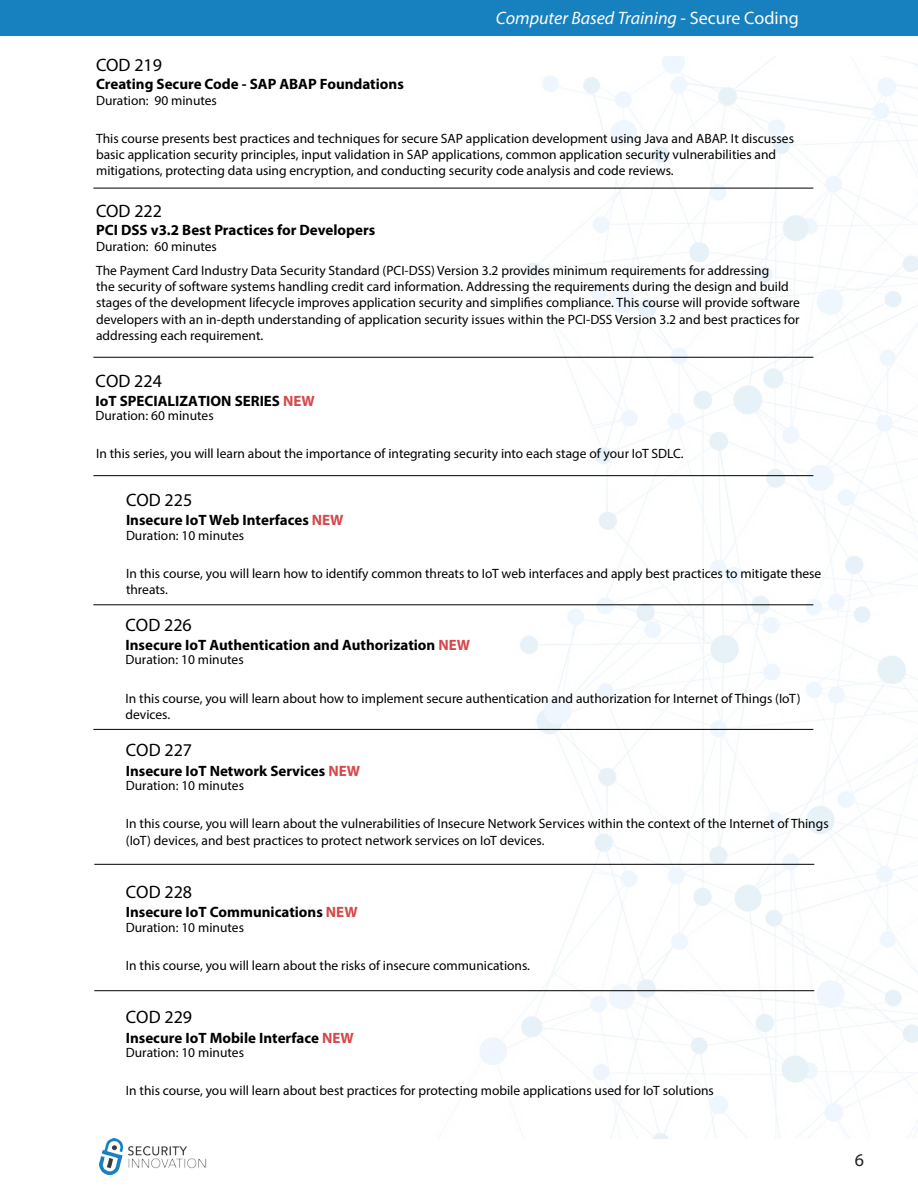
<style>
.page{position:relative;width:918px;height:1188px;background:#fff}
.page>*{position:absolute;margin:0;border:0;box-sizing:border-box;transform-origin:0 0}
.t1{font:18px "Myriad Pro";color:#000}
.t2{font:italic 18px "Myriad Pro";color:#fdfdfd}
.t3{font:18px "Myriad Pro";color:#231f20}
.t4{font:700 15px "Myriad Pro";color:#000}
.t5{font:13.5px/16.2px "Myriad Pro";color:#000}
.s1{font-style:normal}
.s2{color:#d6484b}
</style>
<div class="page">
<img style="left:99px;top:1139px;width:108px;height:35px">
<img style="left:410px;top:57px;width:507px;height:1082px">
<div style="left:0;top:0;width:918px;height:36px;background:#1780bf"></div>
<hr style="left:93px;top:188px;width:720px;height:1px;background:#000">
<hr style="left:93px;top:357px;width:720px;height:1px;background:#000">
<hr style="left:93px;top:475px;width:720px;height:1px;background:#000">
<hr style="left:93px;top:729px;width:720px;height:1px;background:#000">
<hr style="left:93px;top:605px;width:720px;height:1px;background:#000">
<hr style="left:94px;top:990px;width:720px;height:1px;background:#000">
<hr style="left:94px;top:864px;width:720px;height:1px;background:#000">
<h1 class="t2" style="left:496px;top:6px;width:304px">Computer Based Training <span class="s1">- Secure Coding</span></h1>
<h1 class="t1" style="left:96px;top:54px;width:67px">COD 219</h1>
<p class="t4" style="left:96px;top:74px;width:309px">Creating Secure Code - SAP ABAP Foundations</p>
<p class="t5" style="left:96px;top:92px;width:122px">Duration: 90 minutes</p>
<p class="t5" style="left:96px;top:130px;width:699px">This course presents best practices and techniques for secure SAP application development using Java and ABAP. It discusses basic application security principles, input validation in SAP applications, common application security vulnerabilities and mitigations, protecting data using encryption, and conducting security code analysis and code reviews.</p>
<h1 class="t1" style="left:96px;top:200px;width:67px">COD 222</h1>
<p class="t4" style="left:96px;top:220px;width:281px">PCI DSS v3.2 Best Practices for Developers</p>
<p class="t5" style="left:96px;top:234px;width:675px;line-height:24.2px">Duration: 60 minutes<br>The Payment Card Industry Data Security Standard (PCI-DSS) Version 3.2 provides minimum requirements for addressing</p>
<p class="t5" style="left:96px;top:278px;width:705px">the security of software systems handling credit card information. Addressing the requirements during the design and build stages of the development lifecycle improves application security and simplifies compliance. This course will provide software developers with an in-depth understanding of application security issues within the PCI-DSS Version 3.2 and best practices for addressing each requirement.</p>
<h1 class="t1" style="left:96px;top:369px;width:68px">COD 224</h1>
<p class="t4" style="left:96px;top:391px;width:221px">IoT SPECIALIZATION SERIES <span class="s2">NEW</span></p>
<p class="t5" style="left:96px;top:407px;width:120px">Duration: 60 minutes</p>
<p class="t5" style="left:96px;top:445px;width:589px">In this series, you will learn about the importance of integrating security into each stage of your IoT SDLC.</p>
<h1 class="t1" style="left:126px;top:489px;width:68px">COD 225</h1>
<p class="t4" style="left:126px;top:511px;width:219px">Insecure IoT Web Interfaces <span class="s2">NEW</span></p>
<p class="t5" style="left:126px;top:527px;width:120px">Duration: 10 minutes</p>
<p class="t5" style="left:126px;top:565px;width:697px">In this course, you will learn how to identify common threats to IoT web interfaces and apply best practices to mitigate these threats.</p>
<h1 class="t1" style="left:126px;top:613px;width:68px">COD 226</h1>
<p class="t4" style="left:126px;top:635px;width:346px">Insecure IoT Authentication and Authorization <span class="s2">NEW</span></p>
<p class="t5" style="left:126px;top:651px;width:120px">Duration: 10 minutes</p>
<p class="t5" style="left:126px;top:690px;width:677px">In this course, you will learn about how to implement secure authentication and authorization for Internet of Things (IoT) devices.</p>
<h1 class="t1" style="left:126px;top:739px;width:68px">COD 227</h1>
<p class="t4" style="left:126px;top:761px;width:236px">Insecure IoT Network Services <span class="s2">NEW</span></p>
<p class="t5" style="left:126px;top:777px;width:120px">Duration: 10 minutes</p>
<p class="t5" style="left:126px;top:816px;width:704px">In this course, you will learn about the vulnerabilities of Insecure Network Services within the context of the Internet of Things (IoT) devices, and best practices to protect network services on IoT devices.</p>
<h1 class="t1" style="left:126px;top:881px;width:68px">COD 228</h1>
<p class="t4" style="left:126px;top:902px;width:233px">Insecure IoT Communications <span class="s2">NEW</span></p>
<p class="t5" style="left:126px;top:919px;width:120px">Duration: 10 minutes</p>
<p class="t5" style="left:126px;top:957px;width:406px">In this course, you will learn about the risks of insecure communications.</p>
<h1 class="t1" style="left:126px;top:1006px;width:68px">COD 229</h1>
<p class="t4" style="left:126px;top:1028px;width:229px">Insecure IoT Mobile Interface <span class="s2">NEW</span></p>
<p class="t5" style="left:126px;top:1044px;width:120px">Duration: 10 minutes</p>
<p class="t5" style="left:126px;top:1083px;width:590px">In this course, you will learn about best practices for protecting mobile applications used for IoT solutions</p>
<h1 class="t3" style="left:855px;top:1148px;width:11px">6</h1>
</div>
